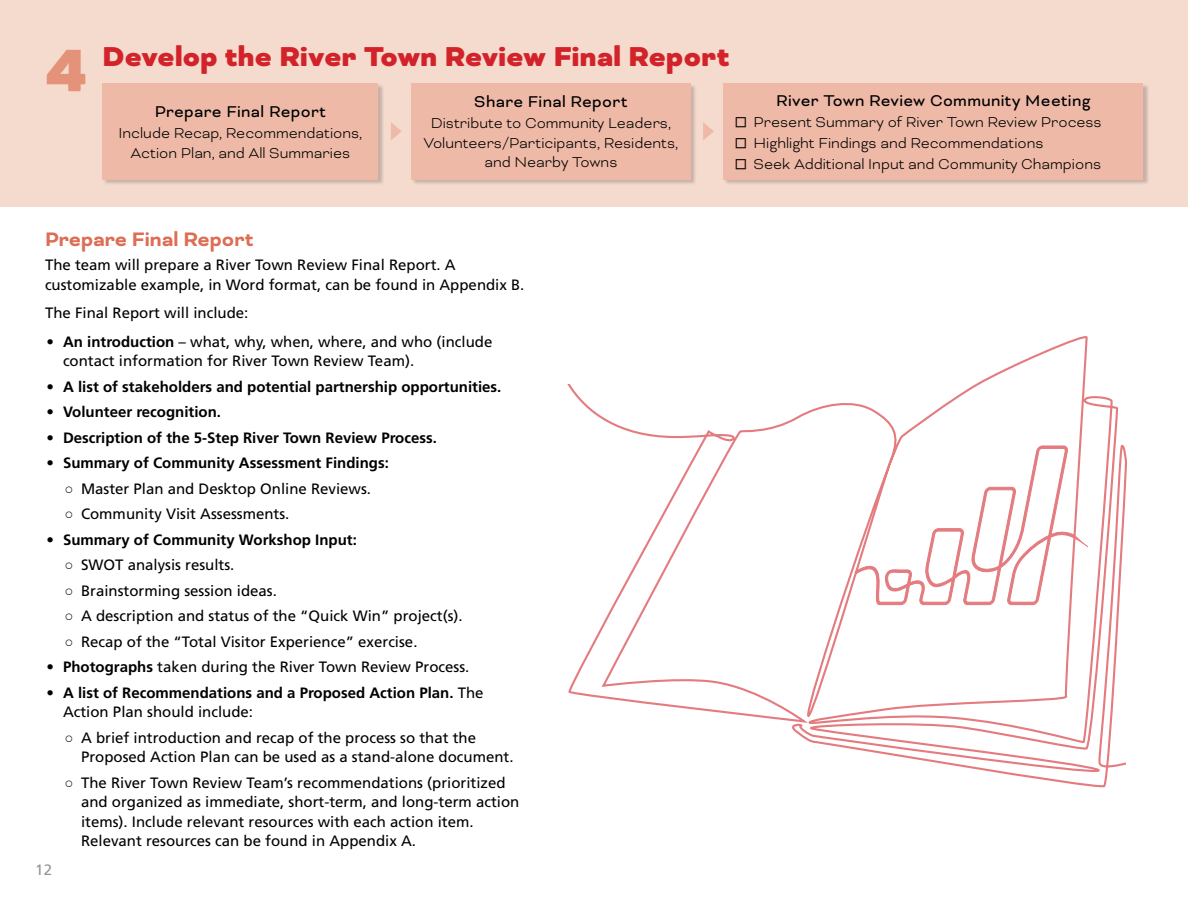
<style>
.page{position:relative;width:1188px;height:918px;background:#fff}
.page>*{position:absolute;margin:0;border:0;box-sizing:border-box;transform-origin:0 0}
.t1{font:900 69px "Bicyclette";color:#e5927a}
.Flowchart_Step_Title{font:900 31.5px "Bicyclette";letter-spacing:.01em;color:#d2232a}
.H3_Substep_Text_Head{font:700 22.5px "Bicyclette";color:#dd6d54}
.Flowchart_Substeps_H{font:18px "Bicyclette";letter-spacing:.02em;color:#000}
.Flowchart_Detail_Che{font:300 16.5px/19.5px "Bicyclette";color:#000;text-align:center}
.t2{font:15px/19.5px "Frutiger LT Std";color:#000}
.t3{font:700 15px/19.5px "Frutiger LT Std";color:#000}
.t4{font:15px "Frutiger LT Std";color:#939598}
.s1{font-family:"MS UI Gothic";font-weight:400;font-size:13.5px}
.s2{font-weight:700}
.s3{font-family:"Arial"}
.s4{font-weight:400}
</style>
<div class="page">
<div style="left:0;top:0;width:1188px;height:207px;background:#f5dace"></div>
<svg style="left:567px;top:336px;width:560px;height:452px"></svg>
<svg style="left:855px;top:446px;width:233px;height:159px"></svg>
<svg style="left:567px;top:336px;width:32px;height:48px"></svg>
<svg style="left:1126px;top:689px;width:1px;height:99px"></svg>
<div style="left:103px;top:84px;width:281px;height:102px;background:#000;opacity:.19"></div>
<div style="left:103px;top:83px;width:275px;height:96px;background:#eebaa7"></div>
<div style="left:411px;top:84px;width:286px;height:102px;background:#000;opacity:.19"></div>
<div style="left:411px;top:83px;width:280px;height:96px;background:#eebaa7"></div>
<div style="left:723px;top:84px;width:426px;height:102px;background:#000;opacity:.19"></div>
<div style="left:724px;top:83px;width:419px;height:96px;background:#eebaa7"></div>
<svg style="left:391px;top:122px;width:11px;height:18px"></svg>
<svg style="left:703px;top:122px;width:11px;height:18px"></svg>
<p class="t1" style="left:46px;top:30px;width:43px">4</p>
<p class="Flowchart_Step_Title" style="left:103px;top:38px;width:628px">Develop the River Town Review Final Report</p>
<p class="Flowchart_Substeps_H" style="left:155px;top:101px;width:173px">Prepare Final Report</p>
<p class="Flowchart_Detail_Che" style="left:118px;top:123px;width:245px">Include Recap, Recommendations,<br>Action Plan, and All Summaries</p>
<p class="Flowchart_Substeps_H" style="left:776px;top:90px;width:316px">River Town Review Community Meeting</p>
<p class="Flowchart_Detail_Che" style="left:734px;top:112px;width:369px"><span class="s1">ڧ</span> Present Summary of River Town Review Process</p>
<p class="Flowchart_Detail_Che" style="left:734px;top:133px;width:311px"><span class="s1">ڧ</span> Highlight Findings and Recommendations</p>
<p class="Flowchart_Detail_Che" style="left:734px;top:154px;width:369px"><span class="s1">ڧ</span> Seek Additional Input and Community Champions</p>
<p class="Flowchart_Substeps_H" style="left:474px;top:91px;width:155px">Share Final Report</p>
<p class="Flowchart_Detail_Che" style="left:424px;top:113px;width:256px">Distribute to Community Leaders,<br>Volunteers/Participants, Residents, and Nearby Towns</p>
<p class="H3_Substep_Text_Head" style="left:45px;top:226px;width:210px">Prepare Final Report</p>
<p class="t2" style="left:45px;top:255px;width:481px">The team will prepare a River Town Review Final Report. A customizable example, in Word format, can be found in Appendix B.</p>
<p class="t2" style="left:45px;top:303px;width:205px">The Final Report will include:</p>
<p class="t2" style="left:63px;top:332px;width:431px;text-indent:-16px"><span class="s2">• An introduction</span> – what, why, when, where, and who (include contact information for River Town Review Team).</p>
<p class="t3" style="left:46px;top:377px;width:456px">• A list of stakeholders and potential partnership opportunities.</p>
<p class="t3" style="left:46px;top:402px;width:176px">• Volunteer recognition.</p>
<p class="t3" style="left:46px;top:428px;width:392px">• Description of the 5-Step River Town Review Process.</p>
<p class="t3" style="left:46px;top:453px;width:344px">• Summary of Community Assessment Findings:</p>
<p class="t2" style="left:64px;top:479px;width:308px"><span class="s3">○</span> Master Plan and Desktop Online Reviews.</p>
<p class="t2" style="left:64px;top:504px;width:226px"><span class="s3">○</span> Community Visit Assessments.</p>
<p class="t3" style="left:46px;top:530px;width:312px">• Summary of Community Workshop Input:</p>
<p class="t2" style="left:64px;top:555px;width:171px"><span class="s3">○</span> SWOT analysis results.</p>
<p class="t2" style="left:64px;top:581px;width:214px"><span class="s3">○</span> Brainstorming session ideas.</p>
<p class="t2" style="left:64px;top:606px;width:400px"><span class="s3">○</span> A description and status of the “Quick Win” project(s).</p>
<p class="t2" style="left:64px;top:632px;width:355px"><span class="s3">○</span> Recap of the “Total Visitor Experience” exercise.</p>
<p class="t2" style="left:46px;top:657px;width:424px"><span class="s2">• Photographs</span> taken during the River Town Review Process.</p>
<p class="t3" style="left:63px;top:683px;width:422px;text-indent:-16px">• A list of Recommendations and a Proposed Action Plan. <span class="s4">The<br>Action Plan should include:</span></p>
<p class="t2" style="left:81px;top:728px;width:434px;text-indent:-16px"><span class="s3">○</span> A brief introduction and recap of the process so that the<br>Proposed Action Plan can be used as a stand-alone document.</p>
<p class="t2" style="left:81px;top:773px;width:440px;text-indent:-16px"><span class="s3">○</span> The River Town Review Team’s recommendations (prioritized and organized as immediate, short-term, and long-term action items). Include relevant resources with each action item.<br>Relevant resources can be found in Appendix A.</p>
<p class="t4" style="left:35px;top:861px;width:19px">12</p>
</div>
